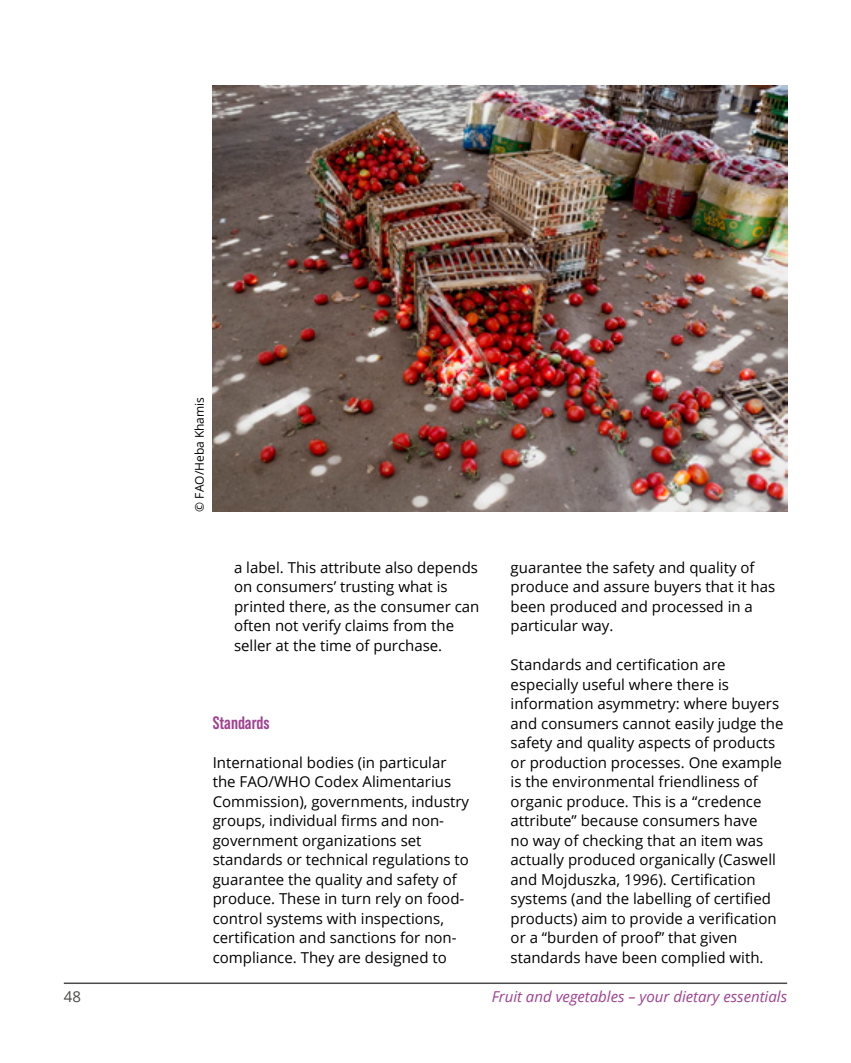
<style>
.page{position:relative;width:851px;height:1063px;background:#fff}
.page>*{position:absolute;margin:0;border:0;box-sizing:border-box;transform-origin:0 0}
.t1{font:700 18px "Bebas Neue Pro";color:#9f4191}
.t2{font:15px/19.5px "Open Sans";color:#000}
.t3{font:italic 15px "Open Sans";color:#9f4191}
.t4{font:15px "Open Sans";color:#4a4a49}
.t5{font:12px "Open Sans";color:#000}
</style>
<div class="page">
<hr style="left:64px;top:983px;width:723px;height:1px;background:#4a4a49">
<img style="left:213px;top:85px;width:574px;height:427px">
<p class="t5" style="left:191px;top:512px;width:116px;rotate:-90deg">© FAO/Heba Khamis</p>
<p class="t2" style="left:234px;top:557px;width:247px">a label. This attribute also depends on consumers’ trusting what is printed there, as the consumer can often not verify claims from the seller at the time of purchase.</p>
<p class="t1" style="left:213px;top:713px;width:58px">Standards</p>
<p class="t2" style="left:213px;top:752px;width:258px">International bodies (in particular the FAO/WHO Codex Alimentarius Commission), governments, industry groups, individual firms and non&shy;government organizations set standards or technical regulations to guarantee the quality and safety of produce. These in turn rely on food&shy;control systems with inspections, certification and sanctions for non&shy;compliance. They are designed to</p>
<p class="t2" style="left:510px;top:557px;width:266px">guarantee the safety and quality of produce and assure buyers that it has been produced and processed in a particular way.</p>
<p class="t2" style="left:510px;top:654px;width:274px">Standards and certification are especially useful where there is information asymmetry: where buyers and consumers cannot easily judge the safety and quality aspects of products or production processes. One example is the environmental friendliness of organic produce. This is a “credence attribute” because consumers have<br>no way of checking that an item was actually produced organically (Caswell and Mojduszka, 1996). Certification systems (and the labelling of certified products) aim to provide a verification or a “burden of proof” that given standards have been complied with.</p>
<p class="t4" style="left:64px;top:986px;width:19px">48</p>
<p class="t3" style="left:491px;top:986px;width:297px">Fruit and vegetables – your dietary essentials</p>
</div>
